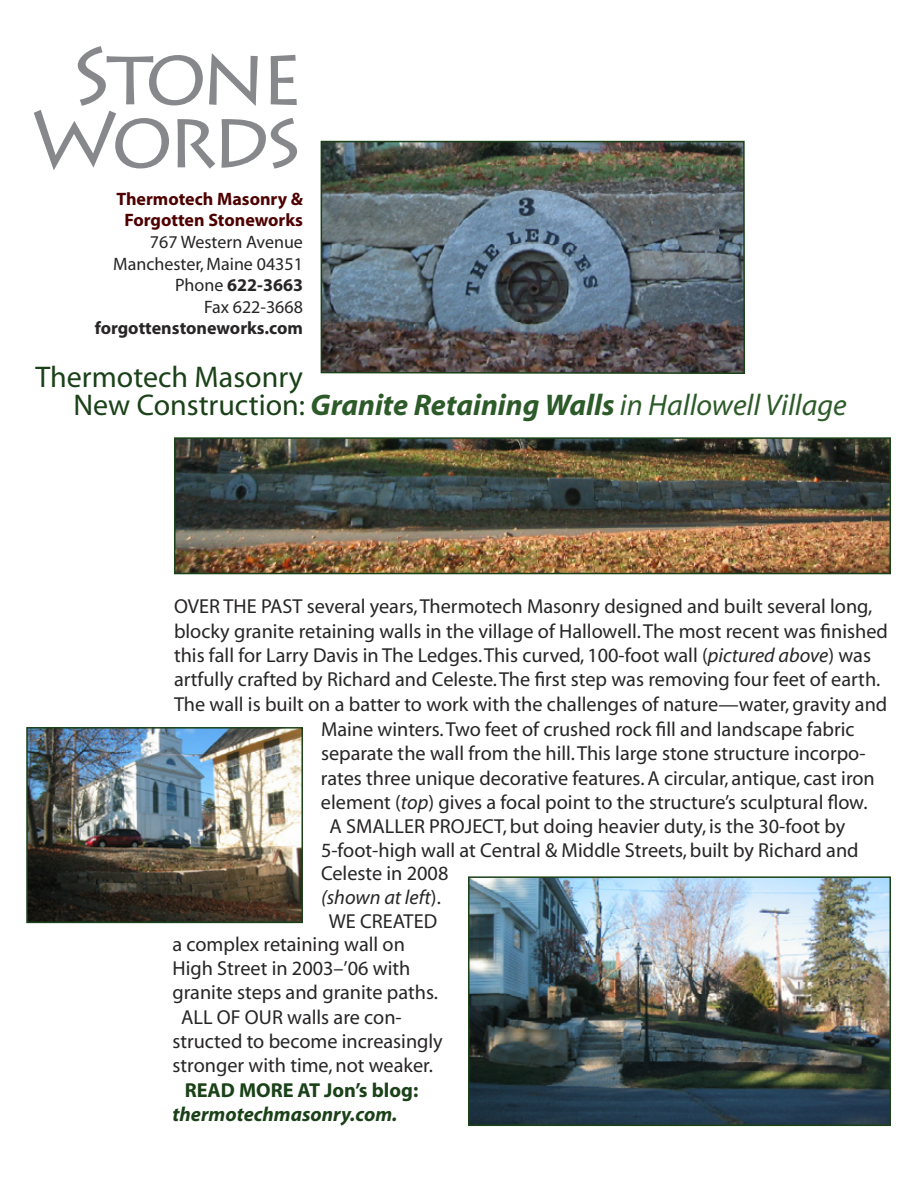
<style>
.page{position:relative;width:918px;height:1188px;background:#fff}
.page>*{position:absolute;margin:0;border:0;box-sizing:border-box;transform-origin:0 0}
.t1{font:81px/63px "Lithos Pro";letter-spacing:-.075em;color:#87888b;text-align:center}
.t2{font:30px/28.3px "Myriad";color:#1a4118}
.t3{font:20.25px/24.3px "Myriad";color:#272525}
.t4{font:italic 700 20.25px "Myriad";color:#1a4118}
.t5{font:700 20.25px "Myriad";color:#1a4118}
.t6{font:18px/21.6px "Myriad";color:#272525;text-align:right}
.t7{font:700 18px/21.6px "Myriad";color:#4e0000;text-align:center}
.t8{font:700 18px "Myriad";color:#272525}
.s1{font-weight:700}
.s2{font-weight:700;font-style:italic;color:#2d5a29}
.s3{font-style:italic;color:#2d5a29}
.s4{font-style:italic}
</style>
<div class="page">
<img style="left:29px;top:730px;width:271px;height:190px">
<div style="left:26px;top:727px;width:277px;height:196px;border:2px solid #1a4118"></div>
<img style="left:320px;top:140px;width:426px;height:234px">
<img style="left:471px;top:879px;width:417px;height:244px">
<div style="left:468px;top:876px;width:423px;height:250px;border:2px solid #1a4118"></div>
<img style="left:177px;top:440px;width:711px;height:131px">
<div style="left:174px;top:437px;width:717px;height:137px;border:2px solid #1a4118"></div>
<h1 class="t1" style="left:30px;top:46px;width:274px">Stone<br>Words</h1>
<p class="t7" style="left:116px;top:189px;width:188px">Thermotech Masonry &amp;<br>Forgotten Stoneworks</p>
<p class="t6" style="left:113px;top:232px;width:191px">767 Western Avenue<br>Manchester, Maine 04351<br>Phone <span class="s1">622-3663<br></span>Fax 622-3668</p>
<p class="t8" style="left:95px;top:319px;width:210px">forgottenstoneworks.com</p>
<h2 class="t2" style="left:74px;top:364px;width:775px;text-indent:-38px">Thermotech Masonry<br>New Construction: <span class="s2">Granite Retaining Walls</span> <span class="s3">in Hallowell Village</span></h2>
<p class="t3" style="left:174px;top:595px;width:715px">OVER THE PAST several years, Thermotech Masonry designed and built several long, blocky granite retaining walls in the village of Hallowell. The most recent was finished this fall for Larry Davis in The Ledges. This curved, 100-foot wall (<span class="s4">pictured above</span>) was artfully crafted by Richard and Celeste. The first step was removing four feet of earth.<br>The wall is built on a batter to work with the challenges of nature—water, gravity and</p>
<p class="t3" style="left:321px;top:718px;width:535px">Maine winters. Two feet of crushed rock fill and landscape fabric</p>
<p class="t3" style="left:321px;top:742px;width:546px">separate the wall from the hill. This large stone structure incorpo-</p>
<p class="t3" style="left:321px;top:767px;width:555px">rates three unique decorative features. A circular, antique, cast iron</p>
<p class="t3" style="left:321px;top:791px;width:548px">element (<span class="s4">top</span>) gives a focal point to the structure’s sculptural flow.</p>
<p class="t3" style="left:330px;top:815px;width:517px">A SMALLER PROJECT, but doing heavier duty, is the 30-foot by</p>
<p class="t3" style="left:321px;top:839px;width:539px">5-foot-high wall at Central &amp; Middle Streets, built by Richard and</p>
<p class="t3" style="left:321px;top:862px;width:129px;text-align:center">Celeste in 2008 <span class="s4">(shown at left</span>).<br>WE CREATED</p>
<p class="t3" style="left:173px;top:933px;width:234px">a complex retaining wall on</p>
<p class="t3" style="left:173px;top:957px;width:239px">High Street in 2003–’06 with</p>
<p class="t3" style="left:172px;top:981px;width:267px">granite steps and granite paths.</p>
<p class="t3" style="left:181px;top:1006px;width:222px">ALL OF OUR walls are con-</p>
<p class="t3" style="left:173px;top:1030px;width:272px">structed to become increasingly</p>
<p class="t3" style="left:173px;top:1054px;width:262px">stronger with time, not weaker.</p>
<p class="t5" style="left:185px;top:1079px;width:235px">READ MORE AT Jon’s blog:</p>
<p class="t4" style="left:172px;top:1104px;width:226px">thermotechmasonry.com.</p>
</div>
